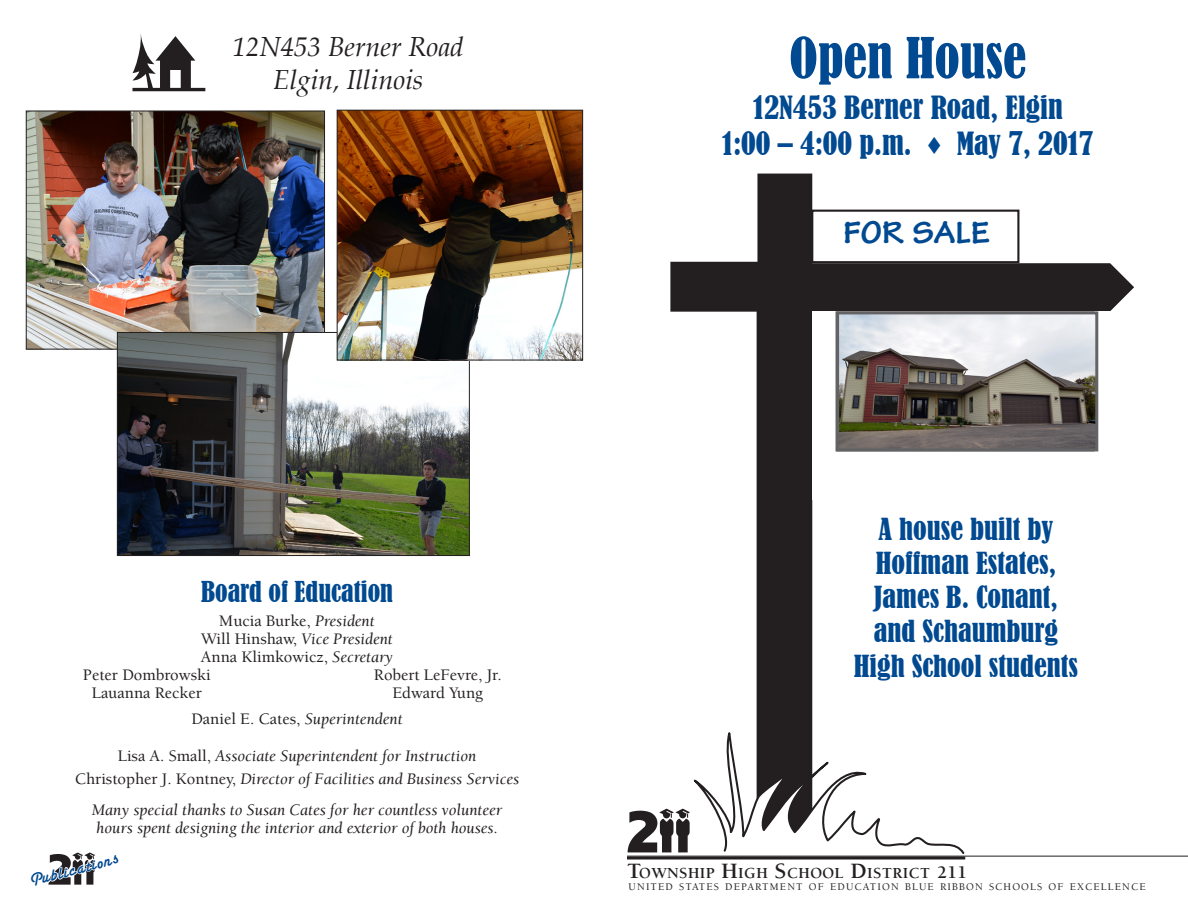
<style>
.page{position:relative;width:1188px;height:918px;background:#fff}
.page>*{position:absolute;margin:0;border:0;box-sizing:border-box;transform-origin:0 0}
.t1{font:condensed 52.5px "Bernard";color:#014990}
.t2{font:33px "Tekton MM 620 488";color:#014990}
.t3{font:condensed 30px "Bernard";color:#014990}
.t4{font:condensed 28.5px "Bernard";color:#014990}
.t5{font:italic 27px "Palatino";color:#231f20}
.t6{font:condensed 27px "Bernard";color:#014990}
.t7{font:18px "Sanctus";color:#014990}
.t8{font:italic 16.5px/18px "Berkeley";color:#231f20}
.t9{font:500 16.5px "Berkeley";color:#231f20}
.t10{font:700 15.75px "Berkeley";letter-spacing:.025em;color:#231f20}
.t11{font:500 10.5px "Berkeley";letter-spacing:.11em;color:#231f20}
.s1{font-weight:400;font-style:italic}
.s2{font-weight:500;font-style:normal}
.s3{font-size:22.5px}
.s4{font-size:18px}
</style>
<div class="page">
<hr style="left:627px;top:856px;width:561px;height:1px;background:#231f20">
<svg style="left:627px;top:856px;width:338px;height:4px"></svg>
<svg style="left:48px;top:852px;width:48px;height:33px"></svg>
<svg style="left:670px;top:174px;width:464px;height:515px"></svg>
<svg style="left:693px;top:689px;width:272px;height:165px"></svg>
<div style="left:811px;top:210px;width:208px;height:53px;border:2px solid #231f20"></div>
<img style="left:627px;top:808px;width:63px;height:45px">
<div style="left:812px;top:311px;width:301px;height:189px;background:#fff"></div>
<img style="left:840px;top:315px;width:254px;height:132px">
<div style="left:836px;top:311px;width:262px;height:140px;border:3px solid #636366"></div>
<img style="left:28px;top:113px;width:295px;height:235px">
<div style="left:26px;top:111px;width:299px;height:239px;border:1px solid #231f20"></div>
<img style="left:119px;top:334px;width:349px;height:220px">
<div style="left:117px;top:332px;width:353px;height:224px;border:1px solid #231f20"></div>
<img style="left:339px;top:112px;width:242px;height:246px">
<div style="left:337px;top:110px;width:246px;height:250px;border:1px solid #231f20"></div>
<p class="t5" style="left:233px;top:26px;width:233px">12N453 Berner Road</p>
<p class="t5" style="left:273px;top:59px;width:152px">Elgin, Illinois</p>
<p class="t1" style="left:789px;top:28px;width:239px">Open House</p>
<p class="t3" style="left:753px;top:90px;width:311px">12N453 Berner Road, Elgin</p>
<p class="t3" style="left:722px;top:126px;width:373px">1:00 – 4:00 p.m. ▼ May 7, 2017</p>
<p class="t2" style="left:843px;top:214px;width:148px">FOR SALE</p>
<p class="t6" style="left:201px;top:576px;width:194px">Board of Education</p>
<p class="t9" style="left:219px;top:612px;width:157px">Mucia Burke, <span class="s1">President</span></p>
<p class="t8" style="left:201px;top:630px;width:193px"><span class="s2">Will Hinshaw,</span> Vice President</p>
<p class="t9" style="left:201px;top:648px;width:194px">Anna Klimkowicz, <span class="s1">Secretary</span></p>
<p class="t9" style="left:83px;top:666px;width:129px">Peter Dombrowski</p>
<p class="t9" style="left:374px;top:666px;width:129px">Robert LeFevre, Jr.</p>
<p class="t9" style="left:92px;top:684px;width:111px">Lauanna Recker</p>
<p class="t9" style="left:392px;top:684px;width:92px">Edward Yung</p>
<p class="t9" style="left:191px;top:710px;width:213px">Daniel E. Cates, <span class="s1">Superintendent</span></p>
<p class="t8" style="left:118px;top:747px;width:360px"><span class="s2">Lisa A. Small,</span> Associate Superintendent for Instruction</p>
<p class="t8" style="left:75px;top:770px;width:446px"><span class="s2">Christopher J. Kontney,</span> Director of Facilities and Business Services</p>
<p class="t8" style="left:92px;top:801px;width:412px">Many special thanks to Susan Cates for her countless volunteer hours spent designing the interior and exterior of both houses.</p>
<p class="t7" style="left:26px;top:871px;width:93px;rotate:-15deg">Publications</p>
<p class="t4" style="left:879px;top:512px;width:176px">A house built by</p>
<p class="t4" style="left:876px;top:547px;width:182px">Hoffman Estates,</p>
<p class="t4" style="left:874px;top:581px;width:186px">James B. Conant,</p>
<p class="t4" style="left:874px;top:615px;width:186px">and Schaumburg</p>
<p class="t4" style="left:854px;top:649px;width:226px">High School students</p>
<p class="t10" style="left:627px;top:864px;width:342px"><span class="s3">T</span>OWNSHIP <span class="s3">H</span>IGH <span class="s3">S</span>CHOOL <span class="s3">D</span>ISTRICT <span class="s4">211</span></p>
<p class="t11" style="left:628px;top:881px;width:519px">UNITED STATES DEPARTMENT OF EDUCATION BLUE RIBBON SCHOOLS OF EXCELLENCE</p>
</div>
